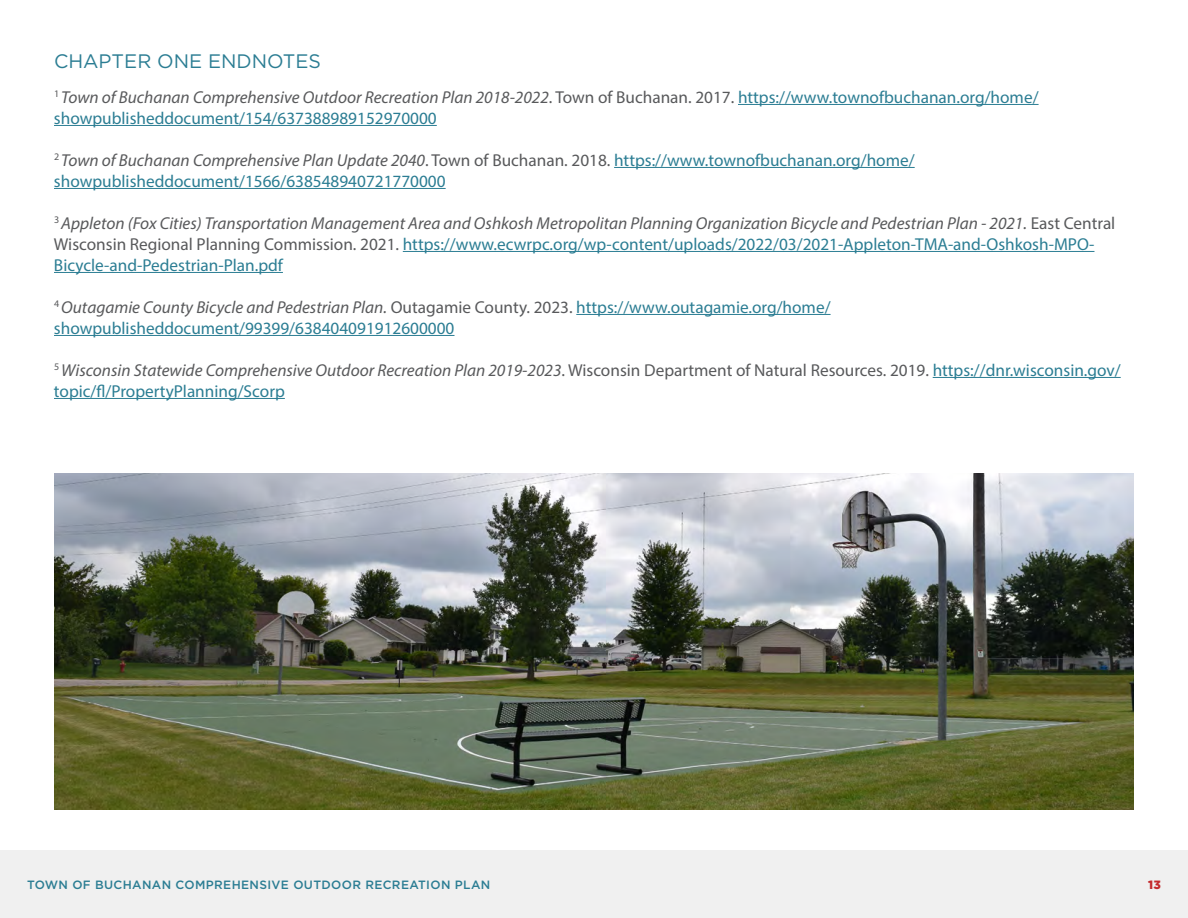
<style>
.page{position:relative;width:1188px;height:918px;background:#fff}
.page>*{position:absolute;margin:0;border:0;box-sizing:border-box;transform-origin:0 0}
.t1{font:19.5px "Gotham";color:#2b7d93}
.t2{font:italic 17.25px/21px "Myriad Pro";color:#58595b}
.t3{font:17.25px/21px "Myriad Pro";color:#2b7d93}
.t4{font:500 12px "Gotham";letter-spacing:.03em;color:#2b7d93}
.t5{font:900 12px "Gotham";color:#c42b2e}
.s1{font-style:italic;color:#58595b}
.s2{color:#58595b}
.s3{font-style:normal}
.s4{font-style:normal;color:#2b7d93}
</style>
<div class="page">
<img style="left:55px;top:473px;width:1078px;height:336px">
<div style="left:0;top:850px;width:1188px;height:68px;background:#f0f0f0"></div>
<hr style="left:738px;top:104px;width:301px;height:1px;background:#2b7d93">
<hr style="left:54px;top:125px;width:383px;height:1px;background:#2b7d93">
<hr style="left:614px;top:167px;width:301px;height:1px;background:#2b7d93">
<hr style="left:54px;top:188px;width:392px;height:1px;background:#2b7d93">
<hr style="left:403px;top:251px;width:691px;height:1px;background:#2b7d93">
<hr style="left:54px;top:272px;width:229px;height:1px;background:#2b7d93">
<hr style="left:576px;top:314px;width:255px;height:1px;background:#2b7d93">
<hr style="left:54px;top:335px;width:401px;height:1px;background:#2b7d93">
<hr style="left:933px;top:377px;width:188px;height:1px;background:#2b7d93">
<hr style="left:54px;top:398px;width:231px;height:1px;background:#2b7d93">
<p class="t1" style="left:54px;top:51px;width:269px">CHAPTER ONE ENDNOTES</p>
<p class="t3" style="left:54px;top:86px;width:986px"><sup>1</sup> <span class="s1">Town of Buchanan Comprehensive Outdoor Recreation Plan 2018-2022</span><span class="s2">. Town of Buchanan. 2017.</span> https://www.townofbuchanan.org/home/ showpublisheddocument/154/637388989152970000</p>
<p class="t3" style="left:54px;top:149px;width:862px"><sup>2</sup> <span class="s1">Town of Buchanan Comprehensive Plan Update 2040</span><span class="s2">. Town of Buchanan. 2018.</span> https://www.townofbuchanan.org/home/ showpublisheddocument/1566/638548940721770000</p>
<p class="t2" style="left:54px;top:212px;width:1063px"><sup>3</sup> Appleton (Fox Cities) Transportation Management Area and Oshkosh Metropolitan Planning Organization Bicycle and Pedestrian Plan - 2021. <span class="s3">East Central<br>Wisconsin Regional Planning Commission. 2021.</span> <span class="s4">https://www.ecwrpc.org/wp-content/uploads/2022/03/2021-Appleton-TMA-and-Oshkosh-MPO-<br>Bicycle-and-Pedestrian-Plan.pdf</span></p>
<p class="t3" style="left:54px;top:296px;width:778px"><sup>4</sup> <span class="s1">Outagamie County Bicycle and Pedestrian Plan.</span> <span class="s2">Outagamie County. 2023.</span> https://www.outagamie.org/home/ showpublisheddocument/99399/638404091912600000</p>
<p class="t2" style="left:54px;top:359px;width:1068px"><sup>5</sup> Wisconsin Statewide Comprehensive Outdoor Recreation Plan 2019-2023<span class="s3">. Wisconsin Department of Natural Resources. 2019.</span> <span class="s4">https://dnr.wisconsin.gov/ topic/fl/PropertyPlanning/Scorp</span></p>
<p class="t4" style="left:27px;top:877px;width:465px">TOWN OF BUCHANAN COMPREHENSIVE OUTDOOR RECREATION PLAN</p>
<p class="t5" style="left:1148px;top:877px;width:14px">13</p>
</div>
